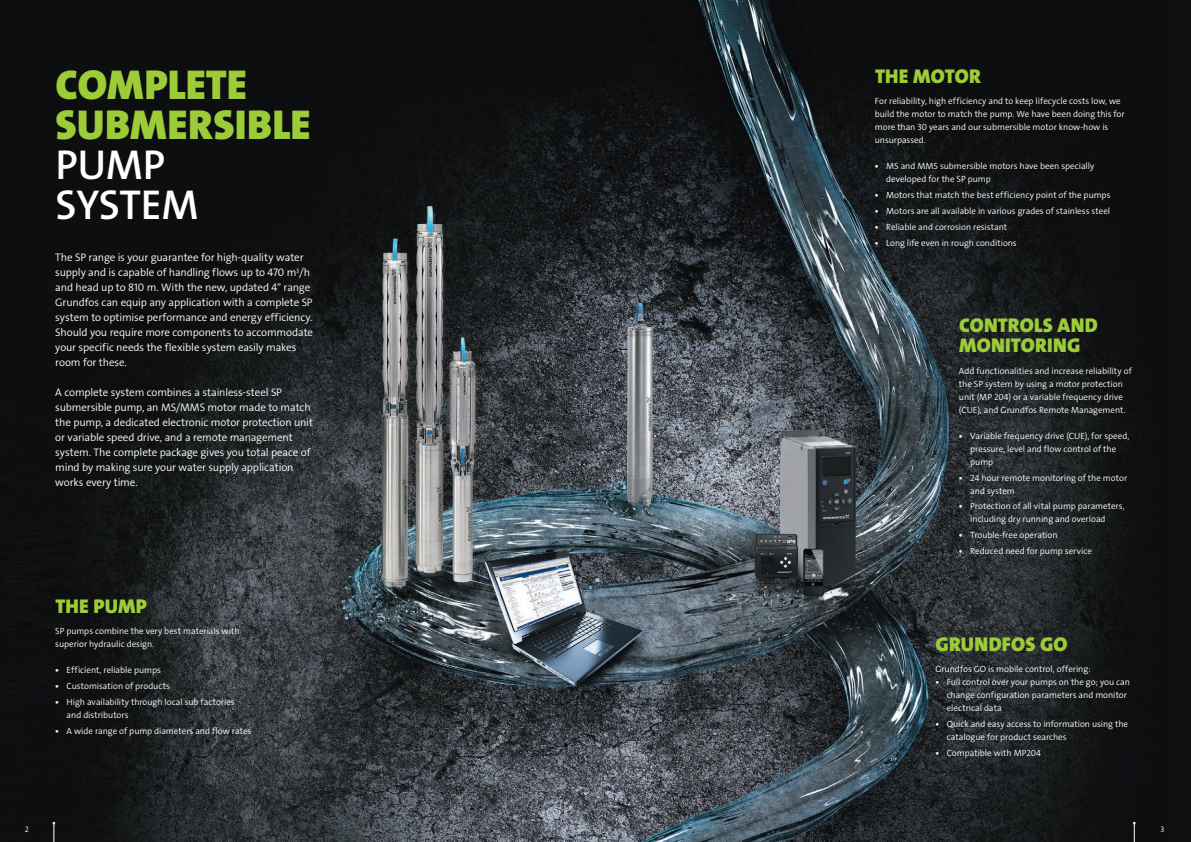
<style>
.page{position:relative;width:1191px;height:842px;background:#fff}
.page>*{position:absolute;margin:0;border:0;box-sizing:border-box;transform-origin:0 0}
.t1{font:42px/40px "Grundfos The Sans V2 OT 9 BL";letter-spacing:.005em;color:#9dcc39}
.t2{font:42px/40px "Grundfos The Sans V2 OT 6 SB";letter-spacing:-.01em;color:#fff}
.t3{font:20px/20px "Grundfos The Sans V2 OT 9 BL";letter-spacing:.01em;color:#9dcc39}
.t4{font:11px/15px "Grundfos The Sans V2 OT 4 SL";letter-spacing:-.01em;color:#fff}
.t5{font:9px/13px "Grundfos The Sans V2 OT 4 SL";color:#fff}
.t6{font:8px "Grundfos The Sans V2 OT 4 SL";color:#fff}
.s1{font-family:"Grundfos The Sans V2 OT 7 B"}
</style>
<div class="page">
<img style="left:0;top:0;width:1191px;height:842px">
<svg style="left:53px;top:822px;width:2px;height:20px"></svg>
<svg style="left:1133px;top:822px;width:2px;height:20px"></svg>
<h1 class="t1" style="left:56px;top:65px;width:257px">COMPLETE<br>SUBMERSIBLE</h1>
<h1 class="t2" style="left:56px;top:145px;width:144px">PUMP<br>SYSTEM</h1>
<p class="t4" style="left:55px;top:250px;width:259px">The SP range is your guarantee for high-quality water supply and is capable of handling flows up to 470 m<sup>3</sup>/h and head up to 810 m. With the new, updated 4″ range Grundfos can equip any application with a complete SP system to optimise performance and energy efficiency.<br>Should you require more components to accommodate your specific needs the flexible system easily makes room for these.</p>
<p class="t4" style="left:55px;top:385px;width:259px">A complete system combines a stainless-steel SP submersible pump, an MS/MMS motor made to match the pump, a dedicated electronic motor protection unit or variable speed drive, and a remote management system. The complete package gives you total peace of mind by making sure your water supply application works every time.</p>
<h2 class="t3" style="left:55px;top:596px;width:93px">THE PUMP</h2>
<p class="t5" style="left:55px;top:625px;width:186px">SP pumps combine the very best materials with superior hydraulic design.</p>
<p class="t5" style="left:55px;top:664px;width:107px"><span class="s1">•</span> Efficient, reliable pumps</p>
<p class="t5" style="left:55px;top:680px;width:116px"><span class="s1">•</span> Customisation of products</p>
<p class="t5" style="left:67px;top:696px;width:170px;text-indent:-11px"><span class="s1">•</span> High availability through local sub factories and distributors</p>
<p class="t5" style="left:55px;top:724px;width:198px"><span class="s1">•</span> A wide range of pump diameters and flow rates</p>
<h2 class="t3" style="left:875px;top:66px;width:107px">THE MOTOR</h2>
<p class="t5" style="left:875px;top:95px;width:251px">For reliability, high efficiency and to keep lifecycle costs low, we build the motor to match the pump. We have been doing this for more than 30 years and our submersible motor know-how is unsurpassed.</p>
<p class="t5" style="left:886px;top:160px;width:210px;text-indent:-11px"><span class="s1">•</span> MS and MMS submersible motors have been specially developed for the SP pump</p>
<p class="t5" style="left:875px;top:189px;width:237px"><span class="s1">•</span> Motors that match the best efficiency point of the pumps</p>
<p class="t5" style="left:875px;top:205px;width:237px"><span class="s1">•</span> Motors are all available in various grades of stainless steel</p>
<p class="t5" style="left:875px;top:220px;width:134px"><span class="s1">•</span> Reliable and corrosion resistant</p>
<p class="t5" style="left:875px;top:236px;width:143px"><span class="s1">•</span> Long life even in rough conditions</p>
<h2 class="t3" style="left:959px;top:316px;width:140px">CONTROLS AND<br>MONITORING</h2>
<p class="t5" style="left:959px;top:364px;width:174px">Add functionalities and increase reliability of the SP system by using a motor protection unit (MP 204) or a variable frequency drive (CUE), and Grundfos Remote Management.</p>
<p class="t5" style="left:970px;top:429px;width:161px;text-indent:-11px"><span class="s1">•</span> Variable frequency drive (CUE), for speed, pressure, level and flow control of the pump</p>
<p class="t5" style="left:970px;top:471px;width:158px;text-indent:-11px"><span class="s1">•</span> 24 hour remote monitoring of the motor and system</p>
<p class="t5" style="left:970px;top:500px;width:156px;text-indent:-11px"><span class="s1">•</span> Protection of all vital pump parameters, including dry running and overload</p>
<p class="t5" style="left:959px;top:529px;width:100px"><span class="s1">•</span> Trouble-free operation</p>
<p class="t5" style="left:959px;top:545px;width:134px"><span class="s1">•</span> Reduced need for pump service</p>
<h2 class="t3" style="left:935px;top:634px;width:134px">GRUNDFOS GO</h2>
<p class="t5" style="left:935px;top:663px;width:157px">Grundfos GO is mobile control, offering:</p>
<p class="t5" style="left:946px;top:675px;width:185px;text-indent:-11px"><span class="s1">•</span> Full control over your pumps on the go; you can change configuration parameters and monitor electrical data</p>
<p class="t5" style="left:946px;top:717px;width:183px;text-indent:-11px"><span class="s1">•</span> Quick and easy access to information using the catalogue for product searches</p>
<p class="t5" style="left:935px;top:746px;width:107px"><span class="s1">•</span> Compatible with MP204</p>
<p class="t6" style="left:25px;top:824px;width:6px">2</p>
<p class="t6" style="left:1160px;top:824px;width:5px">3</p>
</div>
